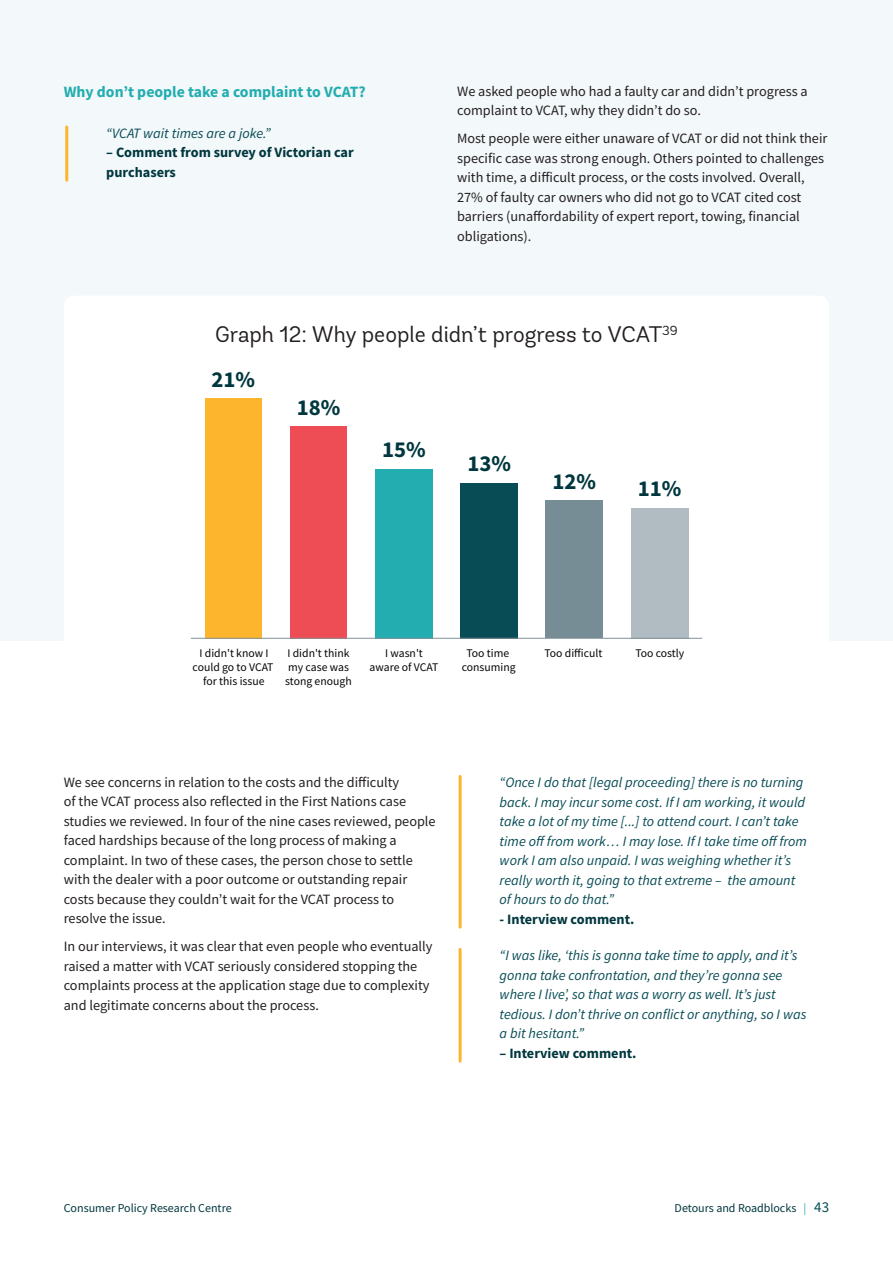
<style>
.page{position:relative;width:893px;height:1263px;background:#fff}
.page>*{position:absolute;margin:0;border:0;box-sizing:border-box;transform-origin:0 0}
.t1{font:700 22.8px "Source Sans Pro";color:#00373e}
.t2{font:22.5px "Andes Rounded";color:#231f20}
.t3{font:700 15.75px "Source Sans Pro";color:#23adb0}
.t4{font:14.25px/19.5px "Source Sans Pro";color:#231f20}
.t5{font:italic 14.25px/19.5px "Source Sans Pro";color:#084c55}
.t6{font:700 14.25px/19.5px "Source Sans Pro";color:#00373e}
.t7{font:12px "Source Sans Pro";color:#00373e}
.t8{font:11.7px/14.2px "Source Sans Pro";color:#040503;text-align:center}
.s1{color:#23adb0}
.s2{font-size:15px;color:#084c55}
</style>
<div class="page">
<div style="left:0;top:0;width:893px;height:640px;background:#f3f8fa"></div>
<hr style="left:65px;top:127px;width:3px;height:53px;background:#fcb52c">
<hr style="left:459px;top:776px;width:3px;height:151px;background:#fcb52c">
<hr style="left:459px;top:949px;width:3px;height:112px;background:#fcb52c">
<div style="left:64px;top:296px;width:765px;height:435px;background:#fff;border-radius:11px"></div>
<div style="left:205px;top:398px;width:57px;height:240px;background:#fcb52c"></div>
<div style="left:290px;top:426px;width:57px;height:212px;background:#ef4d55"></div>
<div style="left:375px;top:469px;width:57px;height:169px;background:#23adb0"></div>
<div style="left:461px;top:483px;width:57px;height:155px;background:#084c55"></div>
<div style="left:546px;top:500px;width:57px;height:138px;background:#778d96"></div>
<div style="left:631px;top:508px;width:57px;height:130px;background:#b1bcc2"></div>
<hr style="left:191px;top:638px;width:511px;height:1px;background:#82939a">
<p class="t3" style="left:64px;top:81px;width:304px">Why don’t people take a complaint to VCAT?</p>
<p class="t5" style="left:106px;top:123px;width:166px">“VCAT wait times are a joke.”</p>
<p class="t6" style="left:106px;top:142px;width:249px">– Comment from survey of Victorian car purchasers</p>
<p class="t4" style="left:457px;top:81px;width:352px">We asked people who had a faulty car and didn’t progress a complaint to VCAT, why they didn’t do so.</p>
<p class="t4" style="left:457px;top:129px;width:372px">Most people were either unaware of VCAT or did not think their specific case was strong enough. Others pointed to challenges with time, a difficult process, or the costs involved. Overall, 27% of faulty car owners who did not go to VCAT cited cost barriers (unaffordability of expert report, towing, financial obligations).</p>
<h2 class="t2" style="left:215px;top:321px;width:464px">Graph 12: Why people didn’t progress to VCAT<sup>39</sup></h2>
<h1 class="t1" style="left:211px;top:364px;width:45px">21%</h1>
<h1 class="t1" style="left:297px;top:392px;width:45px">18%</h1>
<h1 class="t1" style="left:382px;top:434px;width:45px">15%</h1>
<h1 class="t1" style="left:467px;top:449px;width:45px">13%</h1>
<h1 class="t1" style="left:552px;top:466px;width:45px">12%</h1>
<h1 class="t1" style="left:638px;top:473px;width:45px">11%</h1>
<p class="t8" style="left:193px;top:647px;width:82px">I didn't know I could go to VCAT for this issue</p>
<p class="t8" style="left:285px;top:647px;width:68px;text-align:left">I didn't think my case was stong enough</p>
<p class="t8" style="left:369px;top:647px;width:70px">I wasn't aware of VCAT</p>
<p class="t8" style="left:462px;top:647px;width:55px">Too time consuming</p>
<p class="t8" style="left:544px;top:647px;width:60px">Too difficult</p>
<p class="t8" style="left:635px;top:647px;width:50px">Too costly</p>
<p class="t4" style="left:64px;top:772px;width:373px">We see concerns in relation to the costs and the difficulty<br>of the VCAT process also reflected in the First Nations case studies we reviewed. In four of the nine cases reviewed, people faced hardships because of the long process of making a complaint. In two of these cases, the person chose to settle with the dealer with a poor outcome or outstanding repair costs because they couldn’t wait for the VCAT process to resolve the issue.</p>
<p class="t4" style="left:64px;top:937px;width:370px">In our interviews, it was clear that even people who eventually raised a matter with VCAT seriously considered stopping the complaints process at the application stage due to complexity and legitimate concerns about the process.</p>
<p class="t5" style="left:500px;top:772px;width:309px">“Once I do that [legal proceeding] there is no turning back. I may incur some cost. If I am working, it would take a lot of my time [...] to attend court. I can’t take time off from work… I may lose. If I take time off from work I am also unpaid. I was weighing whether it’s really worth it, going to that extreme – the amount of hours to do that.”</p>
<p class="t6" style="left:500px;top:909px;width:136px">- Interview comment.</p>
<p class="t5" style="left:500px;top:945px;width:308px">“I was like, ‘this is gonna take time to apply, and it’s gonna take confrontation, and they’re gonna see where I live’, so that was a worry as well. It’s just tedious. I don’t thrive on conflict or anything, so I was a bit hesitant.”</p>
<p class="t6" style="left:500px;top:1043px;width:138px">– Interview comment.</p>
<p class="t7" style="left:64px;top:1200px;width:169px">Consumer Policy Research Centre</p>
<p class="t7" style="left:675px;top:1200px;width:156px">Detours and Roadblocks <span class="s1">|</span> <span class="s2">43</span></p>
</div>
